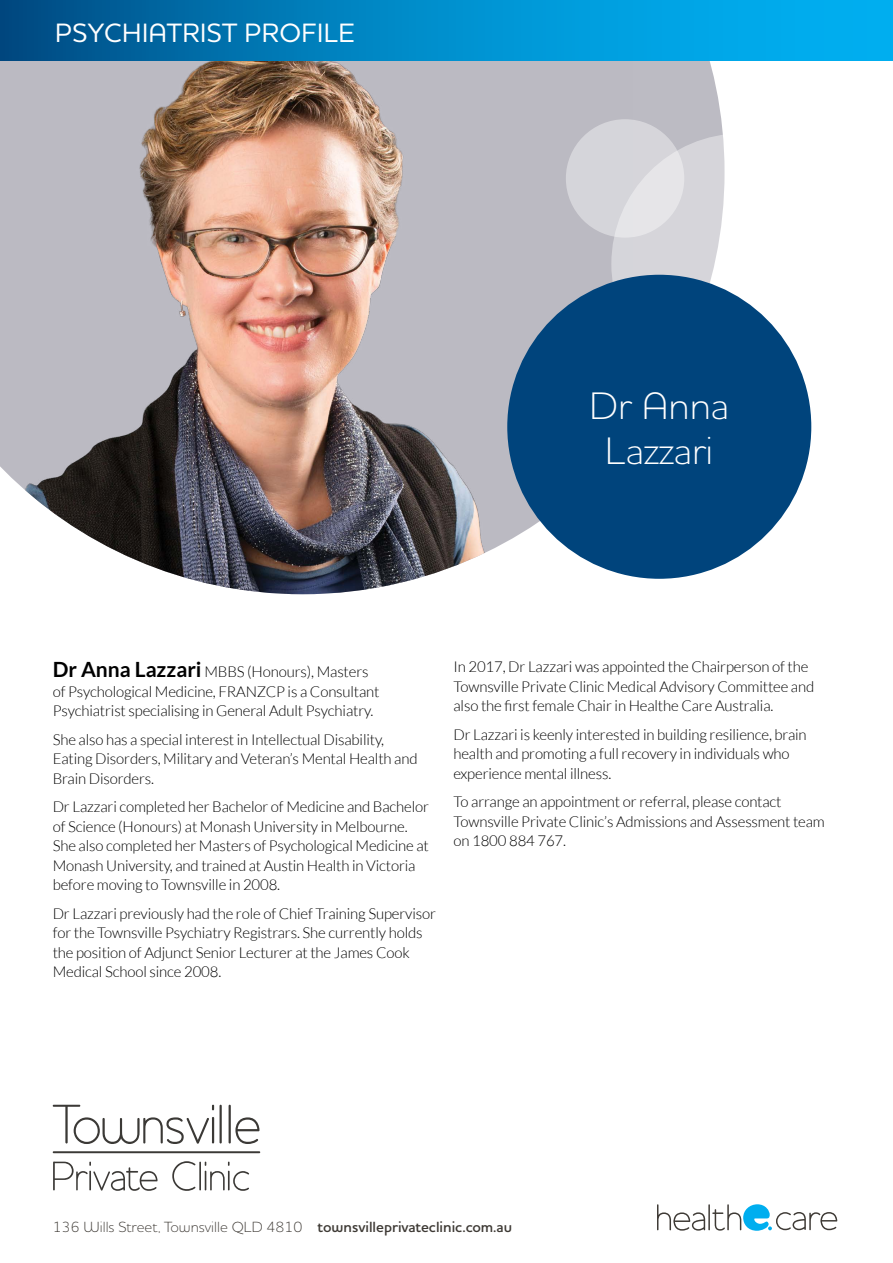
<style>
.page{position:relative;width:893px;height:1263px;background:#fff}
.page>*{position:absolute;margin:0;border:0;box-sizing:border-box;transform-origin:0 0}
.t1{font:300 39px/45px "Houschka Pro";color:#fff;text-align:center}
.t2{font:500 27px "Houschka Pro";letter-spacing:.015em;color:#fff}
.t3{font:300 15px/19.5px "Lato";letter-spacing:-.01em;color:#000}
.t4{font:300 15px "Houschka Pro";color:#3e3a35}
.s1{font-weight:700;font-size:21px}
.s2{font-weight:600}
</style>
<div class="page">
<svg style="left:657px;top:1204px;width:48px;height:26px"></svg>
<hr style="left:708px;top:1204px;width:2px;height:26px;background:#3e3a35">
<svg style="left:712px;top:1204px;width:125px;height:27px"></svg>
<hr style="left:53px;top:1151px;width:207px;height:2px;background:#3b3936">
<svg style="left:53px;top:1105px;width:161px;height:39px"></svg>
<hr style="left:220px;top:1105px;width:2px;height:38px;background:#3b3936">
<hr style="left:229px;top:1105px;width:2px;height:38px;background:#3b3936">
<svg style="left:235px;top:1117px;width:24px;height:27px"></svg>
<svg style="left:53px;top:1161px;width:105px;height:30px"></svg>
<svg style="left:172px;top:1161px;width:23px;height:30px"></svg>
<hr style="left:199px;top:1161px;width:2px;height:29px;background:#3b3936">
<svg style="left:205px;top:1161px;width:44px;height:30px"></svg>
<img style="left:0;top:60px;width:634px;height:534px">
<svg style="left:0;top:0;width:893px;height:60px;background:#0088c6"></svg>
<div style="left:566px;top:119px;width:118px;height:119px;background:#d5d5da;border-radius:50%"></div>
<svg style="left:611px;top:133px;width:261px;height:261px"></svg>
<div style="left:507px;top:275px;width:304px;height:304px;background:#00447c;border-radius:50%"></div>
<h2 class="t2" style="left:55px;top:15px;width:301px">PSYCHIATRIST PROFILE</h2>
<h1 class="t1" style="left:589px;top:382px;width:141px">Dr Anna<br>Lazzari</h1>
<p class="t3" style="left:53px;top:662px;width:328px"><span class="s1">Dr Anna Lazzari</span> MBBS (Honours), Masters of Psychological Medicine, FRANZCP is a Consultant<br>Psychiatrist specialising in General Adult Psychiatry.</p>
<p class="t3" style="left:53px;top:729px;width:366px">She also has a special interest in Intellectual Disability,<br>Eating Disorders, Military and Veteran’s Mental Health and<br>Brain Disorders.</p>
<p class="t3" style="left:53px;top:797px;width:378px">Dr Lazzari completed her Bachelor of Medicine and Bachelor of Science (Honours) at Monash University in Melbourne.<br>She also completed her Masters of Psychological Medicine at Monash University, and trained at Austin Health in Victoria before moving to Townsville in 2008.</p>
<p class="t3" style="left:53px;top:903px;width:385px">Dr Lazzari previously had the role of Chief Training Supervisor for the Townsville Psychiatry Registrars. She currently holds the position of Adjunct Senior Lecturer at the James Cook Medical School since 2008.</p>
<p class="t3" style="left:453px;top:657px;width:362px">In 2017, Dr Lazzari was appointed the Chairperson of the<br>Townsville Private Clinic Medical Advisory Committee and also the first female Chair in Healthe Care Australia.</p>
<p class="t3" style="left:453px;top:725px;width:355px">Dr Lazzari is keenly interested in building resilience, brain health and promoting a full recovery in individuals who experience mental illness.</p>
<p class="t3" style="left:453px;top:792px;width:373px">To arrange an appointment or referral, please contact<br>Townsville Private Clinic’s Admissions and Assessment team on 1800 884 767.</p>
<p class="t4" style="left:53px;top:1217px;width:461px">136 Wills Street, Townsville QLD 4810 <span class="s2">townsvilleprivateclinic.com.au</span></p>
</div>
